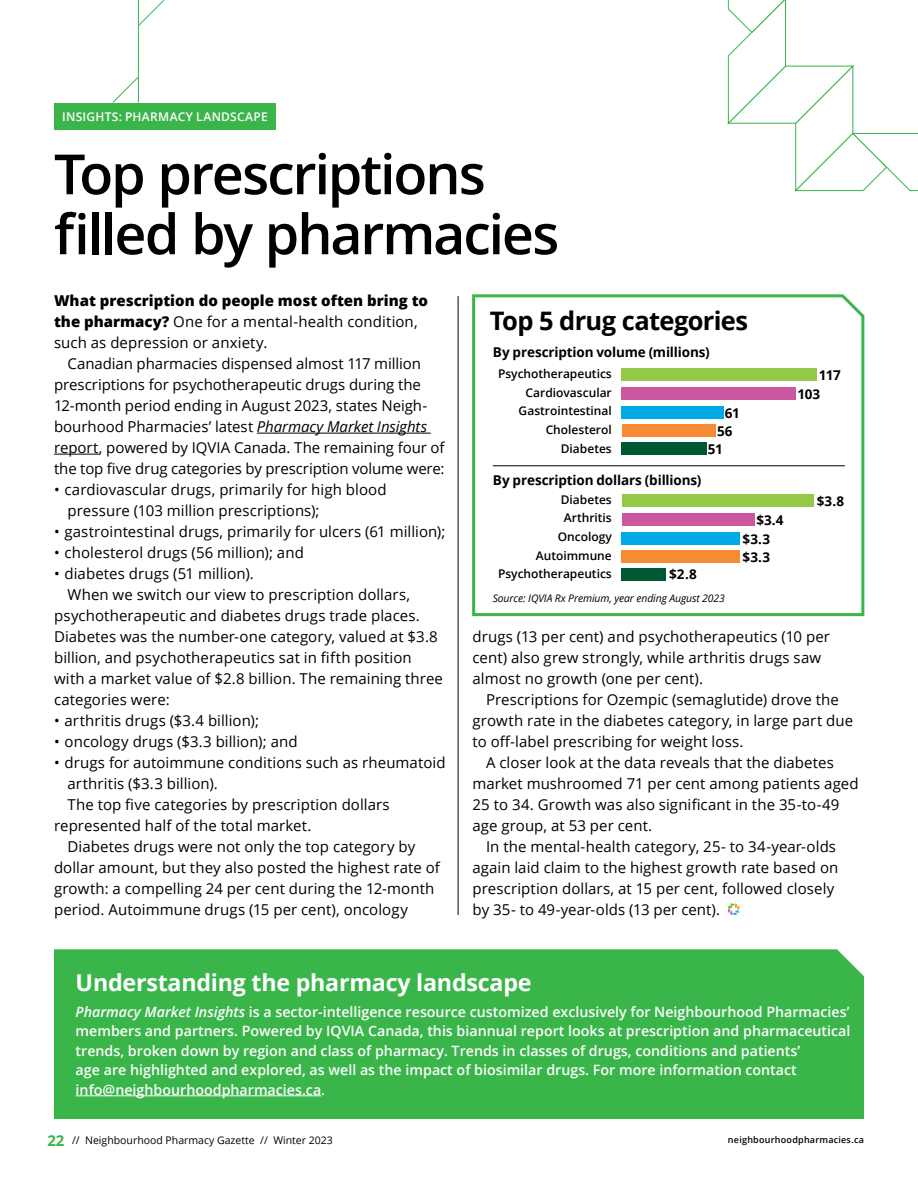
<style>
.page{position:relative;width:918px;height:1188px;background:#fff}
.page>*{position:absolute;margin:0;border:0;box-sizing:border-box;transform-origin:0 0}
.t1{font:600 55.5px/60px "Open Sans";letter-spacing:-.035em;color:#000}
.t2{font:700 25.5px "Open Sans";letter-spacing:-.025em;color:#000}
.t3{font:700 23.25px "Open Sans";letter-spacing:-.01em;color:#fff}
.t4{font:15px/21px "Open Sans";letter-spacing:.005em;color:#000}
.t5{font:700 15px "Open Sans";color:#39b54a}
.t6{font:600 14.25px/19.5px "Open Sans";color:#fff}
.t7{font:700 13.5px "Open Sans";letter-spacing:-.01em;color:#000}
.t8{font:600 12px "Open Sans";color:#000}
.t9{font:600 12px "Open Sans";letter-spacing:.025em;color:#fff}
.t10{font:10.5px "Open Sans";color:#000}
.t11{font:italic 10.5px "Open Sans";letter-spacing:-.01em;color:#000}
.t12{font:600 9px "Open Sans";letter-spacing:.025em;color:#000}
.s1{font-weight:800}
.s2{font-style:italic}
</style>
<div class="page">
<svg style="left:727px;top:0;width:191px;height:192px"></svg>
<div style="left:54px;top:103px;width:222px;height:27px;background:#39b54a"></div>
<hr style="left:138px;top:0;width:1px;height:103px;background:#39b54a">
<svg style="left:112px;top:77px;width:27px;height:26px"></svg>
<svg style="left:138px;top:0;width:27px;height:26px"></svg>
<hr style="left:257px;top:433px;width:174px;height:1px;background:#000">
<hr style="left:54px;top:454px;width:45px;height:1px;background:#000">
<svg style="left:728px;top:904px;width:11px;height:11px"></svg>
<div style="left:54px;top:949px;width:810px;height:170px;background:#39b54a"></div>
<hr style="left:76px;top:1095px;width:245px;height:1px;background:#fff">
<svg style="left:472px;top:294px;width:393px;height:323px"></svg>
<hr style="left:493px;top:466px;width:352px;height:1px;background:#000">
<hr style="left:458px;top:296px;width:1px;height:619px;background:#000">
<div style="left:622px;top:369px;width:195px;height:12px;background:#94c947"></div>
<div style="left:622px;top:495px;width:192px;height:12px;background:#94c947"></div>
<div style="left:622px;top:388px;width:174px;height:12px;background:#ca57a0"></div>
<div style="left:622px;top:513px;width:133px;height:13px;background:#ca57a0"></div>
<div style="left:622px;top:407px;width:102px;height:12px;background:#00aae7"></div>
<div style="left:622px;top:532px;width:118px;height:13px;background:#00aae7"></div>
<div style="left:622px;top:425px;width:94px;height:12px;background:#f68b33"></div>
<div style="left:622px;top:550px;width:118px;height:13px;background:#f68b33"></div>
<div style="left:622px;top:442px;width:85px;height:13px;background:#005833"></div>
<div style="left:622px;top:568px;width:44px;height:13px;background:#005833"></div>
<p class="t9" style="left:62px;top:108px;width:207px">INSIGHTS: PHARMACY LANDSCAPE</p>
<p class="t1" style="left:54px;top:143px;width:507px">Top prescriptions filled by pharmacies</p>
<p class="t4" style="left:54px;top:290px;width:376px"><span class="s1">What prescription do people most often bring to the pharmacy?</span> One for a mental-health condition, such as depression or anxiety.</p>
<p class="t4" style="left:54px;top:353px;width:392px;text-indent:14px">Canadian pharmacies dispensed almost 117 million prescriptions for psychotherapeutic drugs during the 12-month period ending in August 2023, states Neigh&shy;bourhood Pharmacies’ latest <span class="s2">Pharmacy Market Insights </span>report, powered by IQVIA Canada. The remaining four of the top five drug categories by prescription volume were:</p>
<p class="t4" style="left:68px;top:479px;width:321px;text-indent:-14px">• cardiovascular drugs, primarily for high blood pressure (103 million prescriptions);</p>
<p class="t4" style="left:54px;top:521px;width:393px">• gastrointestinal drugs, primarily for ulcers (61 million);</p>
<p class="t4" style="left:54px;top:542px;width:251px">• cholesterol drugs (56 million); and</p>
<p class="t4" style="left:54px;top:563px;width:201px">• diabetes drugs (51 million).</p>
<p class="t4" style="left:54px;top:584px;width:390px;text-indent:14px">When we switch our view to prescription dollars, psychotherapeutic and diabetes drugs trade places.<br>Diabetes was the number-one category, valued at $3.8 billion, and psychotherapeutics sat in fifth position with a market value of $2.8 billion. The remaining three categories were:</p>
<p class="t4" style="left:54px;top:710px;width:207px">• arthritis drugs ($3.4 billion);</p>
<p class="t4" style="left:54px;top:731px;width:245px">• oncology drugs ($3.3 billion); and</p>
<p class="t4" style="left:68px;top:752px;width:379px;text-indent:-14px">• drugs for autoimmune conditions such as rheumatoid arthritis ($3.3 billion).</p>
<p class="t4" style="left:54px;top:794px;width:337px;text-indent:14px">The top five categories by prescription dollars represented half of the total market.</p>
<p class="t4" style="left:54px;top:836px;width:388px;text-indent:14px">Diabetes drugs were not only the top category by dollar amount, but they also posted the highest rate of growth: a compelling 24 per cent during the 12-month period. Autoimmune drugs (15 per cent), oncology</p>
<p class="t2" style="left:490px;top:302px;width:260px">Top 5 drug categories</p>
<p class="t7" style="left:493px;top:342px;width:218px">By prescription volume (millions)</p>
<p class="t8" style="left:498px;top:365px;width:115px">Psychotherapeutics</p>
<p class="t8" style="left:526px;top:384px;width:88px">Cardiovascular</p>
<p class="t8" style="left:519px;top:403px;width:95px">Gastrointestinal</p>
<p class="t8" style="left:546px;top:421px;width:68px">Cholesterol</p>
<p class="t8" style="left:561px;top:440px;width:52px">Diabetes</p>
<p class="t7" style="left:725px;top:404px;width:16px">61</p>
<p class="t7" style="left:717px;top:421px;width:17px">56</p>
<p class="t7" style="left:708px;top:439px;width:16px">51</p>
<p class="t7" style="left:493px;top:470px;width:210px">By prescription dollars (billions)</p>
<p class="t8" style="left:561px;top:491px;width:52px">Diabetes</p>
<p class="t8" style="left:564px;top:510px;width:49px">Arthritis</p>
<p class="t8" style="left:558px;top:528px;width:56px">Oncology</p>
<p class="t8" style="left:536px;top:547px;width:78px">Autoimmune</p>
<p class="t8" style="left:498px;top:566px;width:115px">Psychotherapeutics</p>
<p class="t7" style="left:669px;top:565px;width:29px">$2.8</p>
<p class="t11" style="left:493px;top:591px;width:234px">Source: IQVIA Rx Premium, year ending August 2023</p>
<p class="t7" style="left:756px;top:510px;width:29px">$3.4</p>
<p class="t7" style="left:743px;top:529px;width:29px">$3.3</p>
<p class="t7" style="left:743px;top:548px;width:29px">$3.3</p>
<p class="t7" style="left:819px;top:366px;width:23px">117</p>
<p class="t7" style="left:797px;top:385px;width:24px">103</p>
<p class="t7" style="left:817px;top:492px;width:29px">$3.8</p>
<p class="t4" style="left:473px;top:626px;width:359px">drugs (13 per cent) and psychotherapeutics (10 per cent) also grew strongly, while arthritis drugs saw almost no growth (one per cent).</p>
<p class="t4" style="left:473px;top:689px;width:382px;text-indent:14px">Prescriptions for Ozempic (semaglutide) drove the growth rate in the diabetes category, in large part due to off-label prescribing for weight loss.</p>
<p class="t4" style="left:473px;top:752px;width:388px;text-indent:14px">A closer look at the data reveals that the diabetes market mushroomed 71 per cent among patients aged 25 to 34. Growth was also significant in the 35-to-49 age group, at 53 per cent.</p>
<p class="t4" style="left:473px;top:836px;width:367px;text-indent:14px">In the mental-health category, 25- to 34-year-olds again laid claim to the highest growth rate based on prescription dollars, at 15 per cent, followed closely by 35- to 49-year-olds (13 per cent).</p>
<p class="t3" style="left:76px;top:966px;width:457px">Understanding the pharmacy landscape</p>
<p class="t6" style="left:76px;top:1002px;width:776px"><span class="s2">Pharmacy Market Insights</span> is a sector-intelligence resource customized exclusively for Neighbourhood Pharmacies’ members and partners. Powered by IQVIA Canada, this biannual report looks at prescription and pharmaceutical trends, broken down by region and class of pharmacy. Trends in classes of drugs, conditions and patients’<br>age are highlighted and explored, as well as the impact of biosimilar drugs. For more information contact info@neighbourhoodpharmacies.ca.</p>
<p class="t5" style="left:47px;top:1130px;width:19px">22</p>
<p class="t10" style="left:72px;top:1133px;width:262px">// Neighbourhood Pharmacy Gazette // Winter 2023</p>
<p class="t12" style="left:728px;top:1134px;width:138px">neighbourhoodpharmacies.ca</p>
</div>
